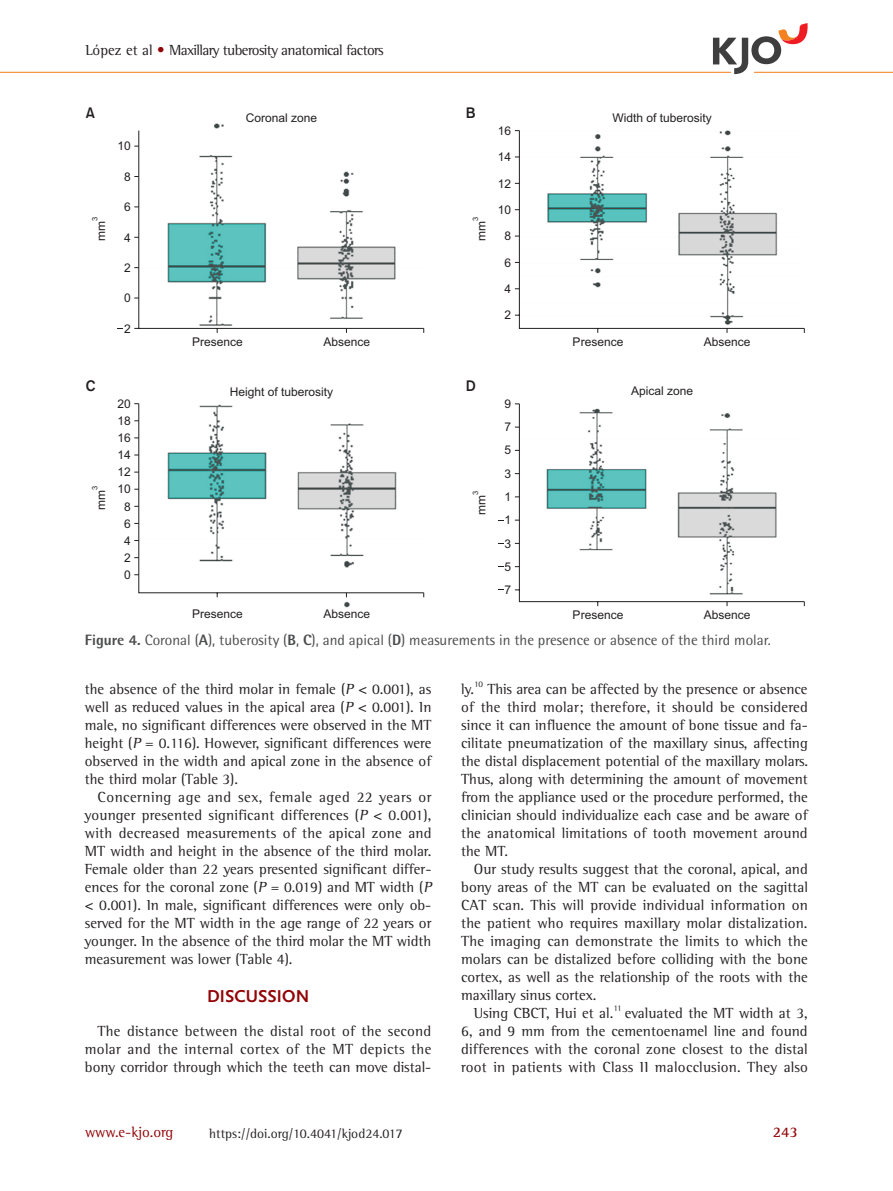
<style>
.page{position:relative;width:893px;height:1191px;background:#fff}
.page>*{position:absolute;margin:0;border:0;box-sizing:border-box;transform-origin:0 0}
.t1{font:700 18px "Nexus Sans Pro";letter-spacing:.01em;color:#920407}
.t2{font:15px/18px "Rotis Semi Serif Std";color:#231f20;text-align:justify}
.t3{font:15px "Rotis Semi Sans Std";color:#4b4c4d}
.t4{font:15px "Rotis Semi Serif Std";letter-spacing:-.04em;color:#231f20}
.t5{font:15px "Rotis Semi Serif Std";color:#920407}
.t6{font:15px "Gothic 725 BT Bold A";color:#231f20}
.t7{font:700 15px "Rotis Semi Serif Std";color:#920407}
.t8{font:13.5px "Rotis Semi Serif Std";color:#231f20}
.t9{font:12px/17.1px "Arial";color:#231f20;text-align:justify}
.t10{font:8.7px "Rotis Semi Serif Std";color:#231f20}
.t11{font:7.5px "Arial";color:#231f20}
.s1{color:#920407}
.s2{font-weight:800}
.s3{font-style:italic}
</style>
<div class="page">
<hr style="left:0;top:72px;width:893px;height:1px;background:#f58220">
<svg style="left:713px;top:23px;width:95px;height:51px"></svg>
<svg style="left:134px;top:130px;width:291px;height:203px"></svg>
<svg style="left:514px;top:130px;width:290px;height:203px"></svg>
<svg style="left:514px;top:403px;width:291px;height:204px"></svg>
<svg style="left:138px;top:403px;width:287px;height:195px"></svg>
<p class="t4" style="left:85px;top:41px;width:300px">López et al <span class="s1">•</span> Maxillary tuberosity anatomical factors</p>
<p class="t6" style="left:86px;top:104px;width:11px">A</p>
<p class="t9" style="left:246px;top:110px;width:73px">Coronal zone</p>
<p class="t6" style="left:466px;top:104px;width:11px">B</p>
<p class="t11" style="left:92px;top:221px;width:6px;rotate:-90deg">3</p>
<p class="t9" style="left:93px;top:241px;width:21px;rotate:-90deg">mm</p>
<p class="t9" style="left:117px;top:139px;width:15px">10</p>
<p class="t9" style="left:124px;top:169px;width:8px">8</p>
<p class="t9" style="left:124px;top:200px;width:8px">6</p>
<p class="t9" style="left:124px;top:230px;width:8px">4</p>
<p class="t9" style="left:124px;top:260px;width:8px">2</p>
<p class="t9" style="left:124px;top:291px;width:8px">0</p>
<p class="t9" style="left:124px;top:321px;width:8px">2</p>
<p class="t11" style="left:473px;top:221px;width:6px;rotate:-90deg">3</p>
<p class="t9" style="left:474px;top:241px;width:21px;rotate:-90deg">mm</p>
<p class="t9" style="left:498px;top:123px;width:15px">16</p>
<p class="t9" style="left:498px;top:145px;width:15px;line-height:26.2px">14<br>12<br>10</p>
<p class="t9" style="left:505px;top:229px;width:8px">8</p>
<p class="t9" style="left:505px;top:250px;width:8px;line-height:26.4px">6<br>4<br>2</p>
<p class="t9" style="left:192px;top:334px;width:52px">Presence</p>
<p class="t9" style="left:323px;top:334px;width:48px">Absence</p>
<p class="t6" style="left:86px;top:377px;width:11px">C</p>
<p class="t6" style="left:466px;top:377px;width:12px">D</p>
<p class="t9" style="left:230px;top:384px;width:105px">Height of tuberosity</p>
<p class="t9" style="left:117px;top:396px;width:15px;text-align:center">20<br>18<br>16<br>14<br>12<br>10<br>8<br>6<br>4<br>2<br>0</p>
<p class="t11" style="left:92px;top:490px;width:6px;rotate:-90deg">3</p>
<p class="t11" style="left:473px;top:494px;width:6px;rotate:-90deg">3</p>
<p class="t9" style="left:93px;top:510px;width:21px;rotate:-90deg">mm</p>
<p class="t9" style="left:474px;top:514px;width:21px;rotate:-90deg">mm</p>
<p class="t9" style="left:192px;top:606px;width:52px">Presence</p>
<p class="t9" style="left:323px;top:606px;width:48px">Absence</p>
<p class="t9" style="left:505px;top:393px;width:8px;line-height:23.2px">9<br>7<br>5<br>3<br>1<br>1<br>3<br>5<br>7</p>
<p class="t9" style="left:612px;top:110px;width:101px">Width of tuberosity</p>
<p class="t9" style="left:573px;top:334px;width:52px">Presence</p>
<p class="t9" style="left:704px;top:334px;width:48px">Absence</p>
<p class="t9" style="left:631px;top:384px;width:64px">Apical zone</p>
<p class="t9" style="left:573px;top:607px;width:52px">Presence</p>
<p class="t9" style="left:704px;top:607px;width:48px">Absence</p>
<p class="t3" style="left:85px;top:631px;width:688px"><span class="s2">Figure 4.</span> Coronal (<span class="s2">A</span>), tuberosity (<span class="s2">B</span>, <span class="s2">C</span>), and apical (<span class="s2">D</span>) measurements in the presence or absence of the third molar.</p>
<p class="t2" style="left:85px;top:679px;width:348px">the absence of the third molar in female (<span class="s3">P</span> &lt; 0.001), as well as reduced values in the apical area (<span class="s3">P</span> &lt; 0.001). In male, no significant differences were observed in the MT height (<span class="s3">P</span> = 0.116). However, significant differences were observed in the width and apical zone in the absence of the third molar (Table 3).</p>
<p class="t2" style="left:85px;top:787px;width:351px;text-align:left;text-indent:13px">Concerning age and sex, female aged 22 years or younger presented significant differences (<span class="s3">P</span> &lt; 0.001), with decreased measurements of the apical zone and MT width and height in the absence of the third molar.<br>Female older than 22 years presented significant differ&shy;ences for the coronal zone (<span class="s3">P</span> = 0.019) and MT width (<span class="s3">P </span>&lt; 0.001). In male, significant differences were only ob&shy;served for the MT width in the age range of 22 years or younger. In the absence of the third molar the MT width measurement was lower (Table 4).</p>
<p class="t1" style="left:207px;top:983px;width:104px">DISCUSSION</p>
<p class="t2" style="left:85px;top:1021px;width:348px;text-indent:13px">The distance between the distal root of the second molar and the internal cortex of the MT depicts the bony corridor through which the teeth can move distal-</p>
<p class="t2" style="left:461px;top:679px;width:15px">ly.</p>
<p class="t10" style="left:474px;top:678px;width:10px">10</p>
<p class="t2" style="left:461px;top:679px;width:348px;text-indent:26px">This area can be affected by the presence or absence of the third molar; therefore, it should be considered since it can influence the amount of bone tissue and fa&shy;cilitate pneumatization of the maxillary sinus, affecting the distal displacement potential of the maxillary molars.<br>Thus, along with determining the amount of movement from the appliance used or the procedure performed, the clinician should individualize each case and be aware of the anatomical limitations of tooth movement around the MT.</p>
<p class="t2" style="left:474px;top:859px;width:335px">Our study results suggest that the coronal, apical, and</p>
<p class="t2" style="left:461px;top:877px;width:348px">bony areas of the MT can be evaluated on the sagittal</p>
<p class="t2" style="left:461px;top:895px;width:348px">CAT scan. This will provide individual information on</p>
<p class="t2" style="left:461px;top:913px;width:348px">the patient who requires maxillary molar distalization.</p>
<p class="t2" style="left:461px;top:931px;width:348px">The imaging can demonstrate the limits to which the</p>
<p class="t2" style="left:461px;top:949px;width:348px">molars can be distalized before colliding with the bone</p>
<p class="t2" style="left:461px;top:967px;width:348px">cortex, as well as the relationship of the roots with the</p>
<p class="t2" style="left:461px;top:985px;width:137px">maxillary sinus cortex.</p>
<p class="t2" style="left:474px;top:1003px;width:141px">Using CBCT, Hui et al.</p>
<p class="t10" style="left:613px;top:1002px;width:10px">11</p>
<p class="t2" style="left:461px;top:1003px;width:348px;text-indent:164px">evaluated the MT width at 3, 6, and 9 mm from the cementoenamel line and found differences with the coronal zone closest to the distal root in patients with Class II malocclusion. They also</p>
<p class="t5" style="left:85px;top:1122px;width:90px">www.e-kjo.org</p>
<p class="t8" style="left:209px;top:1125px;width:195px">https://doi.org/10.4041/kjod24.017</p>
<p class="t7" style="left:773px;top:1122px;width:27px">243</p>
</div>
